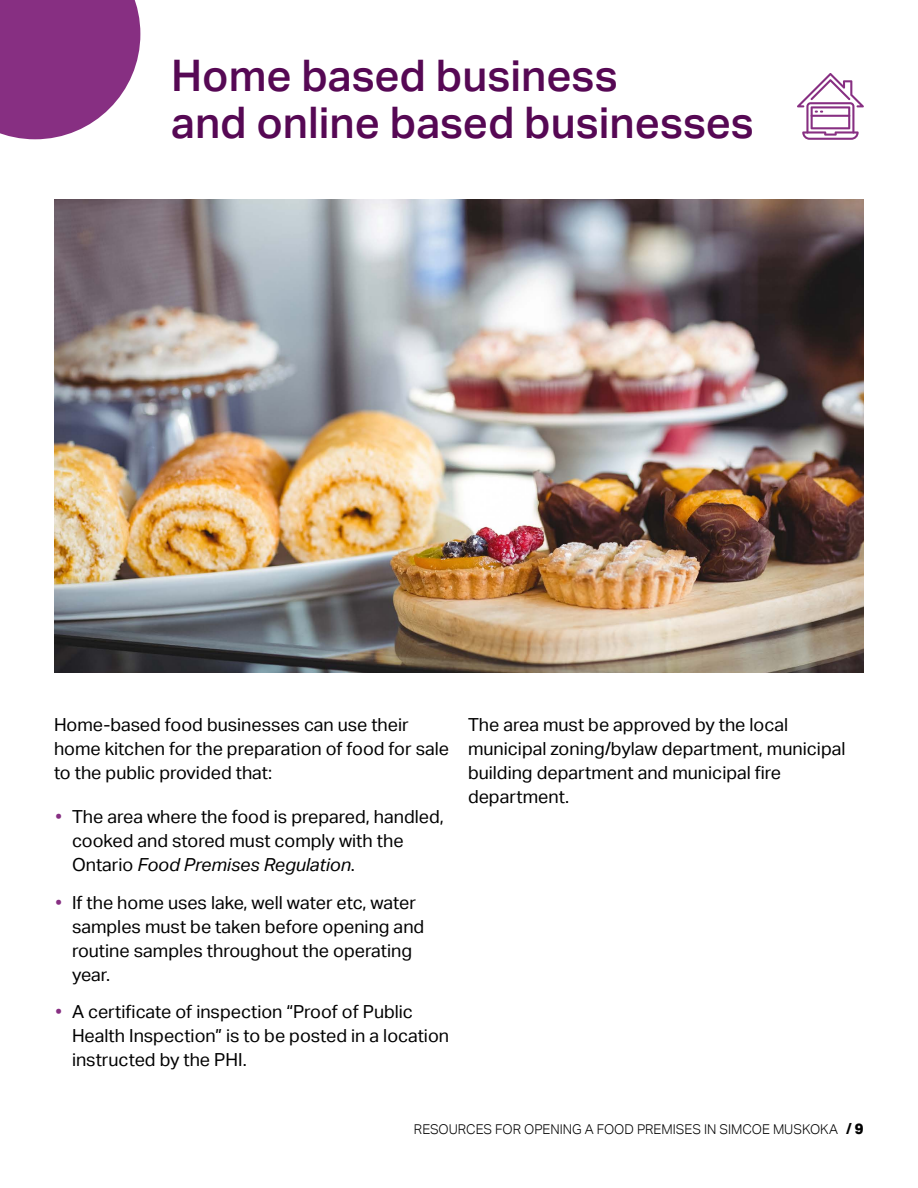
<style>
.page{position:relative;width:918px;height:1188px;background:#fff}
.page>*{position:absolute;margin:0;border:0;box-sizing:border-box;transform-origin:0 0}
.t1{font:500 43.5px/46.5px "Aktiv Grotesk";color:#560854}
.t2{font:18px/24px "Aktiv Grotesk";color:#000}
.t3{font:300 13.5px "Aktiv Grotesk";color:#000}
.s1{color:#872f82}
.s2{font-style:italic}
.s3{font-weight:700;font-size:15px}
.s4{font-weight:800;font-size:15px}
</style>
<div class="page">
<svg style="left:0;top:0;width:140px;height:139px;background:#944790"></svg>
<img style="left:54px;top:200px;width:810px;height:473px">
<svg style="left:797px;top:73px;width:67px;height:67px"></svg>
<h1 class="t1" style="left:171px;top:53px;width:584px">Home based business<br>and online based businesses</h1>
<p class="t2" style="left:54px;top:713px;width:397px">Home-based food businesses can use their home kitchen for the preparation of food for sale to the public provided that:</p>
<p class="t2" style="left:72px;top:805px;width:373px;text-indent:-17px"><span class="s1">•</span> The area where the food is prepared, handled, cooked and stored must comply with the<br>Ontario <span class="s2">Food Premises Regulation</span>.</p>
<p class="t2" style="left:72px;top:891px;width:354px;text-indent:-17px"><span class="s1">•</span> If the home uses lake, well water etc, water samples must be taken before opening and routine samples throughout the operating year.</p>
<p class="t2" style="left:72px;top:1000px;width:379px;text-indent:-17px"><span class="s1">•</span> A certificate of inspection “Proof of Public<br>Health Inspection” is to be posted in a location instructed by the PHI.</p>
<p class="t2" style="left:468px;top:713px;width:379px">The area must be approved by the local municipal zoning/bylaw department, municipal building department and municipal fire department.</p>
<p class="t3" style="left:414px;top:1121px;width:451px">RESOURCES FOR OPENING A FOOD PREMISES IN SIMCOE MUSKOKA <span class="s3">/</span> <span class="s4">9</span></p>
</div>
